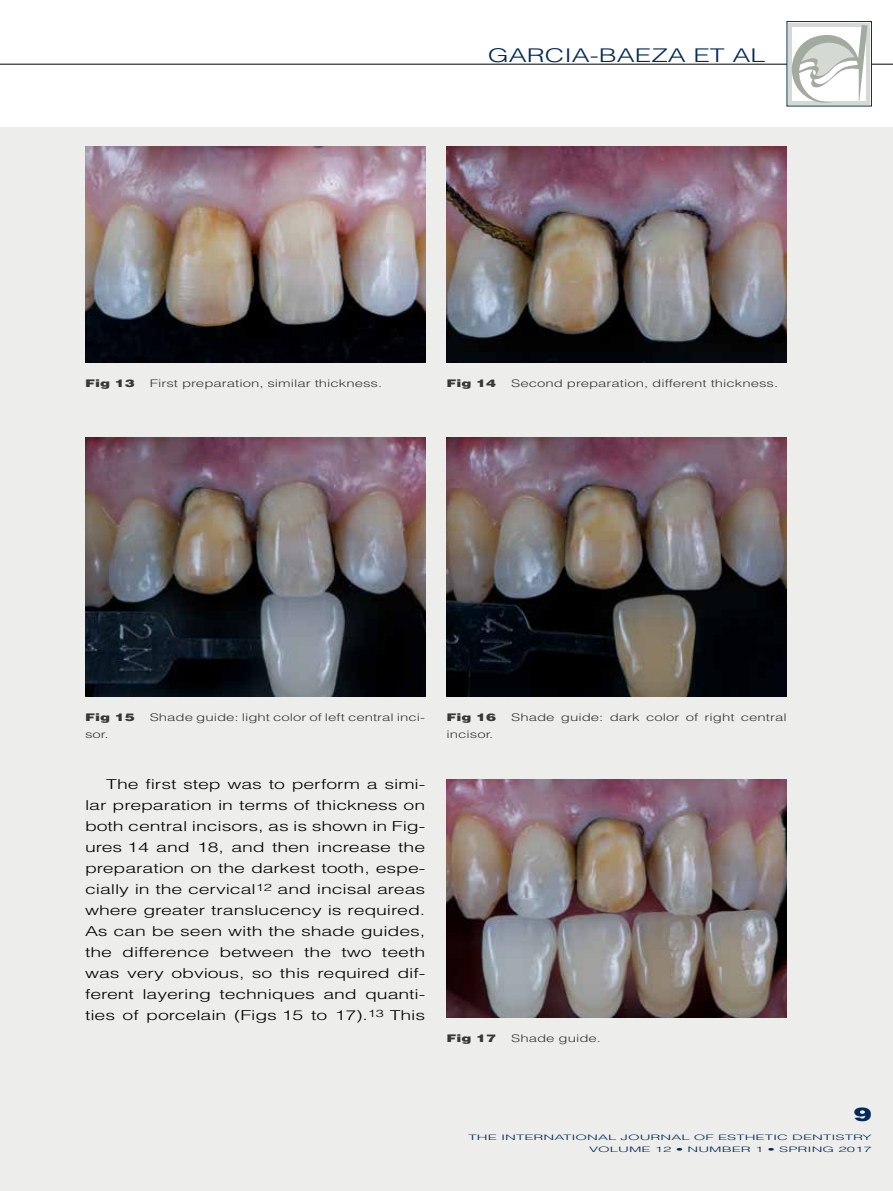
<style>
.page{position:relative;width:893px;height:1191px;background:#fff}
.page>*{position:absolute;margin:0;border:0;box-sizing:border-box;transform-origin:0 0}
.t1{font:300 18.9px "Helvetica LT Std";color:#002a59;scale:1.43 1}
.t2{font:900 18.9px "Helvetica LT Std";color:#002a59;scale:1.43 1}
.t3{font:300 13.65px/21px "Helvetica LT Std";letter-spacing:-.005em;color:#000;text-align:justify;scale:1.43 1}
.t4{font:300 10.5px "Helvetica LT Std";color:#373736;scale:1.43 1}
.t5{font:900 10.5px "Helvetica LT Std";color:#373736;scale:1.43 1}
.t6{font:300 7.5px/12.8px "Helvetica LT Std";color:#002a59;scale:2 1}
</style>
<div class="page">
<div style="left:0;top:128px;width:893px;height:1063px;background:#edeeeb"></div>
<hr style="left:0;top:64px;width:893px;height:1px;background:#000">
<svg style="left:787px;top:21px;width:85px;height:85px"></svg>
<div style="left:788px;top:23px;width:82px;height:82px;background:#d5d9d3"></div>
<svg style="left:791px;top:25px;width:76px;height:78px"></svg>
<img style="left:85px;top:147px;width:340px;height:215px">
<img style="left:446px;top:147px;width:341px;height:215px">
<img style="left:85px;top:438px;width:340px;height:259px">
<img style="left:446px;top:438px;width:341px;height:259px">
<img style="left:447px;top:779px;width:340px;height:238px">
<h1 class="t1" style="left:488px;top:43px;width:189px">Garcia-Baeza et al</h1>
<p class="t5" style="left:85px;top:376px;width:36px">Fig 13</p>
<p class="t4" style="left:150px;top:376px;width:164px">First preparation, similar thickness.</p>
<p class="t5" style="left:446px;top:376px;width:36px">Fig 14</p>
<p class="t4" style="left:511px;top:376px;width:188px">Second preparation, different thickness.</p>
<p class="t5" style="left:85px;top:710px;width:36px">Fig 15</p>
<p class="t4" style="left:150px;top:711px;width:194px">Shade guide: light color of left central inci-</p>
<p class="t4" style="left:85px;top:727px;width:18px">sor.</p>
<p class="t3" style="left:85px;top:774px;width:239px;text-indent:21px">The first step was to perform a simi&shy;lar preparation in terms of thickness on both central incisors, as is shown in Fig&shy;ures 14 and 18, and then increase the preparation on the darkest tooth, espe&shy;cially in the cervical<sup>12</sup> and incisal areas where greater translucency is required.<br>As can be seen with the shade guides, the difference between the two teeth was very obvious, so this required dif&shy;ferent layering techniques and quanti&shy;ties of porcelain (Figs 15 to 17).<sup>13</sup> This</p>
<p class="t5" style="left:446px;top:710px;width:36px">Fig 16</p>
<p class="t4" style="left:511px;top:711px;width:194px">Shade guide: dark color of right central</p>
<p class="t4" style="left:446px;top:727px;width:34px">incisor.</p>
<p class="t5" style="left:446px;top:1031px;width:36px">Fig 17</p>
<p class="t4" style="left:511px;top:1031px;width:64px">Shade guide.</p>
<h1 class="t2" style="left:854px;top:1102px;width:14px">9</h1>
<p class="t6" style="left:589px;top:1130px;width:143px;text-indent:-121px">THE INTERNATIONAL JOURNAL OF ESTHETIC DENTISTRY<br>VOLUME 12 • NUMBER 1 • Sprin</p>
<p class="t6" style="left:822px;top:1143px;width:26px">g 2017</p>
</div>
